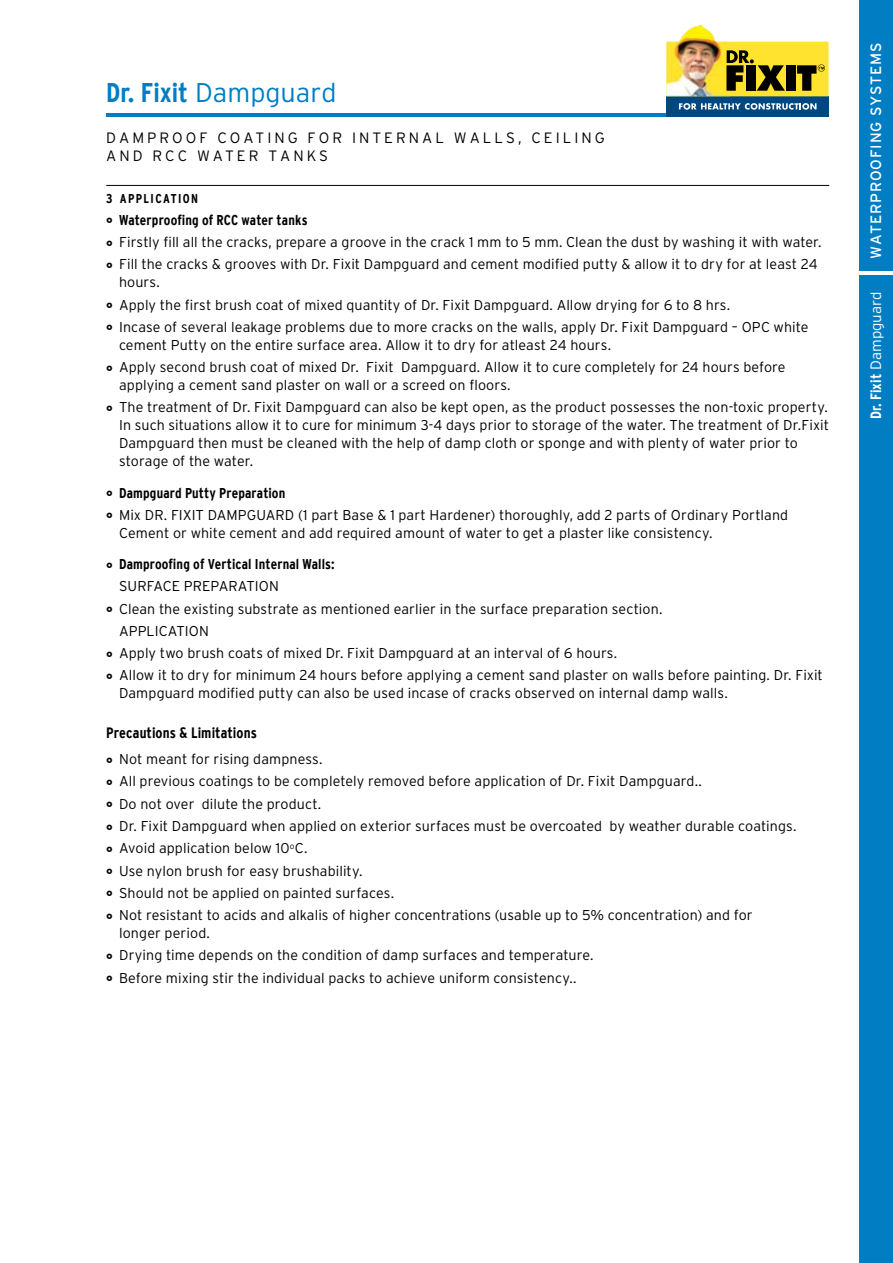
<style>
.page{position:relative;width:893px;height:1263px;background:#fff}
.page>*{position:absolute;margin:0;border:0;box-sizing:border-box;transform-origin:0 0}
.t1{font:300 27px "Interstate";color:#007dc3}
.t2{font:300 15px/18px "Interstate";letter-spacing:.2em;color:#000}
.t3{font:700 condensed 15px "Interstate";letter-spacing:.005em;color:#000}
.t4{font:15px "Interstate";letter-spacing:.05em;color:#fff}
.t5{font:300 15px "Interstate";color:#fff}
.t6{font:300 14.25px/22.2px "Interstate";letter-spacing:.005em;color:#000}
.t7{font:700 condensed 14.25px "Interstate";letter-spacing:.01em;color:#000}
.t8{font:700 condensed 12.75px "Interstate";letter-spacing:.11em;color:#000}
.s1{font-weight:700;font-stretch:condensed}
</style>
<div class="page">
<div style="left:860px;top:0;width:33px;height:1263px;background:#007dc3"></div>
<hr style="left:106px;top:113px;width:722px;height:4px;background:#007dc3">
<hr style="left:858px;top:271px;width:35px;height:3px;background:#fff">
<div style="left:666px;top:96px;width:163px;height:20px;background:#00467f"></div>
<svg style="left:679px;top:103px;width:137px;height:7px"></svg>
<img style="left:666px;top:24px;width:163px;height:72px">
<hr style="left:106px;top:185px;width:723px;height:1px;background:#000">
<h1 class="t1" style="left:106px;top:77px;width:232px"><span class="s1">Dr. Fixit</span> Dampguard</h1>
<p class="t2" style="left:106px;top:128px;width:500px">Damproof Coating for I nternal walls, Ceiling and R CC W ater Tanks</p>
<p class="t8" style="left:106px;top:191px;width:93px">3 APPLICATION</p>
<p class="t7" style="left:119px;top:212px;width:190px">Waterproofing of RCC water tanks</p>
<p class="t6" style="left:119px;top:231px;width:704px">Firstly fill all the cracks, prepare a groove in the crack 1 mm to 5 mm. Clean the dust by washing it with water.<br>Fill the cracks &amp; grooves with Dr. Fixit Dampguard and cement modified putty &amp; allow it to dry for at least 24</p>
<p class="t6" style="left:119px;top:271px;width:691px">hours.<br>Apply the first brush coat of mixed quantity of Dr. Fixit Dampguard. Allow drying for 6 to 8 hrs.<br>I ncase of several leakage problems due to more cracks on the walls, apply Dr. Fixit Dampguard – OPC white</p>
<p class="t6" style="left:119px;top:334px;width:668px">cement Putty on the entire surface area. Allow it to dry for atleast 24 hours.<br>Apply second brush coat of mixed Dr. Fixit Dampguard. Allow it to cure completely for 24 hours before</p>
<p class="t6" style="left:119px;top:374px;width:710px">applying a cement sand plaster on wall or a screed on floors.<br>The treatment of Dr. Fixit Dampguard can also be kept open, as the product possesses the non-toxic property.</p>
<p class="t6" style="left:119px;top:416px;width:711px;line-height:18px">I n such situations allow it to cure for minimum 3-4 days prior to storage of the water. The treatment of Dr.Fixit<br>Dampguard then must be cleaned with the help of damp cloth or sponge and with plenty of water prior to storage of the water.</p>
<p class="t7" style="left:119px;top:485px;width:168px">Dampguard Putty Preparation</p>
<p class="t6" style="left:119px;top:504px;width:109px">Mix DR. FIXIT DAMPG</p>
<p class="t6" style="left:119px;top:506px;width:671px;line-height:18px;text-indent:137px">UARD (1 part Base &amp; 1 part Hardener) thoroughly, add 2 parts of Ordinary Portland<br>Cement or white cement and add required amount of water to get a plaster like consistency.</p>
<p class="t7" style="left:119px;top:556px;width:217px">Damproofing of Vertical Internal Walls:</p>
<p class="t6" style="left:119px;top:575px;width:705px">Su rface preparation<br>Clean the existing substrate as mentioned earlier in the surface preparation section.<br>Application<br>Apply two brush coats of mixed Dr. Fixit Dampguard at an interval of 6 hours.<br>Allow it to dry for minimum 24 hours before applying a cement sand plaster on walls before painting. Dr. Fixit</p>
<p class="t6" style="left:119px;top:682px;width:610px">Dampguard modified putty can also be used incase of cracks observed on internal damp walls.</p>
<p class="t3" style="left:106px;top:724px;width:152px">Precautions &amp; Limitations</p>
<p class="t6" style="left:119px;top:748px;width:679px">Not meant for rising dampness.<br>All previous coatings to be completely removed before application of Dr. Fixit Dampguard..<br>Do not over dilute the product.<br>Dr. Fixit Dampguard when applied on exterior surfaces must be overcoated by weather durable coatings.<br>Avoid application below 10<sup>o</sup>C.<br>Use nylon brush for easy brushability.<br>Should not be applied on painted surfaces.<br>N ot resistant to acids and alkalis of higher concentrations (usable up to 5% concentration) and for</p>
<p class="t6" style="left:119px;top:922px;width:476px">longer period.<br>Drying time depends on the condition of damp surfaces and temperature.<br>Before mixing stir the individual packs to achieve uniform consistency..</p>
<p class="t4" style="left:867px;top:259px;width:217px;rotate:-90deg">WATERPROOFING SYSTEMS</p>
<p class="t5" style="left:867px;top:419px;width:129px;rotate:-90deg"><span class="s1">Dr. Fixit</span> Dampguard</p>
</div>
